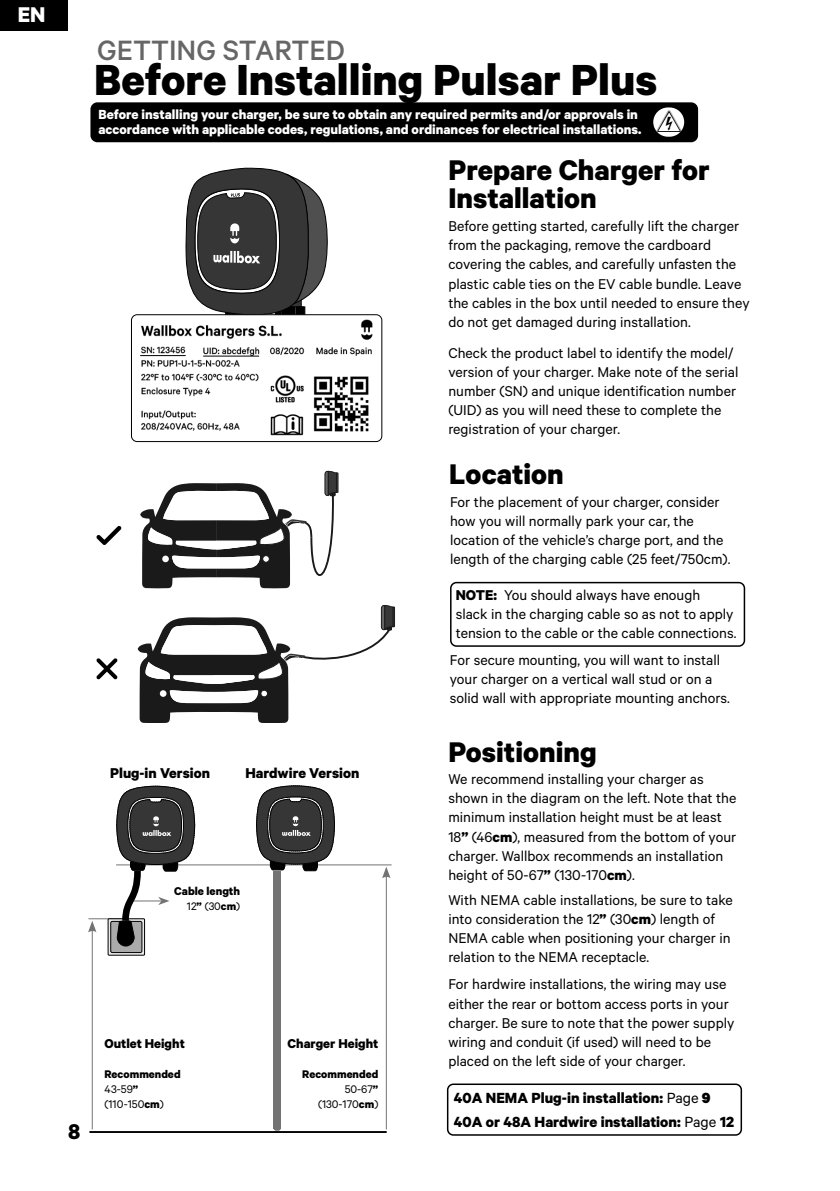
<style>
.page{position:relative;width:840px;height:1191px;background:#fff}
.page>*{position:absolute;margin:0;border:0;box-sizing:border-box;transform-origin:0 0}
.subtitulos{font:700 49px "Calibre";color:#000}
.t1{font:700 32px/28px "Calibre";color:#000}
.subtitulos-2{font:500 31.4px "Calibre";color:#666}
.t2{font:700 24px "Calibre";color:#fff}
.t3{font:700 24px "Calibre";color:#000}
.t4{font:700 16.6px "Calibre";color:#000}
.t5{font:16px/19.2px "Calibre";color:#000}
.t6{font:700 16px "Calibre";color:#000}
.t7{font:700 14.8px/15.6px "Calibre";color:#fff}
.t8{font:700 14.4px "Calibre";color:#000}
.t9{font:700 12.8px "Calibre";color:#000}
.t10{font:12.4px "Calibre";color:#000}
.t11{font:700 12.4px "Calibre";color:#000}
.s1{font-weight:700}
.s2{font-weight:400}
.s3{font-weight:900}
</style>
<div class="page">
<div style="left:0;top:0;width:68px;height:31px;background:#000"></div>
<div style="left:450px;top:582px;width:294px;height:65px;border:2px solid #000;border-radius:6px"></div>
<svg style="left:140px;top:471px;width:198px;height:118px"></svg>
<svg style="left:137px;top:605px;width:257px;height:117px"></svg>
<svg style="left:96px;top:526px;width:25px;height:19px"></svg>
<svg style="left:96px;top:658px;width:21px;height:21px"></svg>
<hr style="left:116px;top:864px;width:275px;height:1px;background:#737373">
<hr style="left:89px;top:1131px;width:297px;height:2px;background:#000">
<hr style="left:386px;top:875px;width:1px;height:254px;background:#737373">
<svg style="left:382px;top:867px;width:8px;height:11px"></svg>
<div style="left:273px;top:871px;width:7px;height:257px;background:#737373"></div>
<svg style="left:273px;top:1128px;width:7px;height:2px"></svg>
<hr style="left:92px;top:929px;width:1px;height:200px;background:#737373">
<svg style="left:88px;top:921px;width:8px;height:11px"></svg>
<hr style="left:88px;top:918px;width:38px;height:1px;background:#737373">
<svg style="left:108px;top:918px;width:36px;height:37px"></svg>
<div style="left:108px;top:918px;width:37px;height:37px;border:1px solid #000"></div>
<div style="left:111px;top:921px;width:31px;height:31px;background:#aaa;border-radius:2px"></div>
<div style="left:110px;top:921px;width:32px;height:31px;border:1px solid #000;border-radius:2px"></div>
<div style="left:91px;top:103px;width:605px;height:38px;background:#000;border-radius:6px"></div>
<div style="left:90px;top:102px;width:607px;height:40px;border:2px solid #000;border-radius:6px"></div>
<div style="left:446px;top:1083px;width:295px;height:52px;border:2px solid #000;border-radius:6px"></div>
<svg style="left:653px;top:107px;width:30px;height:30px"></svg>
<img style="left:655px;top:110px;width:26px;height:22px">
<svg style="left:116px;top:785px;width:79px;height:161px"></svg>
<svg style="left:256px;top:785px;width:79px;height:86px;background:#555"></svg>
<svg style="left:185px;top:167px;width:143px;height:147px"></svg>
<img style="left:132px;top:315px;width:249px;height:126px">
<div style="left:131px;top:314px;width:251px;height:128px;border:1px solid #000;border-radius:6px"></div>
<hr style="left:140px;top:355px;width:46px;height:1px;background:#000">
<hr style="left:203px;top:355px;width:56px;height:1px;background:#000">
<h3 class="t2" style="left:18px;top:0;width:29px">EN</h3>
<h3 class="t3" style="left:68px;top:1116px;width:14px">8</h3>
<p class="subtitulos-2" style="left:97px;top:32px;width:249px">GETTING STARTED</p>
<p class="subtitulos" style="left:94px;top:50px;width:564px">Before Installing Pulsar Plus</p>
<p class="t7" style="left:98px;top:106px;width:544px">Before installing your charger, be sure to obtain any required permits and/or approvals in accordance with applicable codes, regulations, and ordinances for electrical installations.</p>
<p class="t1" style="left:448px;top:155px;width:263px">Prepare Charger for<br>Installation</p>
<p class="t5" style="left:448px;top:216px;width:302px">Before getting started, carefully lift the charger from the packaging, remove the cardboard covering the cables, and carefully unfasten the plastic cable ties on the EV cable bundle. Leave the cables in the box until needed to ensure they do not get damaged during installation.</p>
<p class="t5" style="left:448px;top:342px;width:291px">Check the product label to identify the model/ version of your charger. Make note of the serial number (SN) and unique identification number (UID) as you will need these to complete the registration of your charger.</p>
<p class="t1" style="left:449px;top:459px;width:116px">Location</p>
<p class="t5" style="left:450px;top:491px;width:282px">For the placement of your charger, consider how you will normally park your car, the location of the vehicle’s charge port, and the length of the charging cable (25 feet/750cm).</p>
<p class="t5" style="left:455px;top:584px;width:282px"><span class="s1">NOTE:</span> You should always have enough<br>slack in the charging cable so as not to apply tension to the cable or the cable connections.</p>
<p class="t6" style="left:110px;top:763px;width:101px">Plug-in Version</p>
<p class="t6" style="left:245px;top:763px;width:115px">Hardwire Version</p>
<p class="t5" style="left:449px;top:650px;width:281px">For secure mounting, you will want to install your charger on a vertical wall stud or on a solid wall with appropriate mounting anchors.</p>
<p class="t1" style="left:448px;top:737px;width:150px">Positioning</p>
<p class="t5" style="left:448px;top:768px;width:289px">We recommend installing your charger as shown in the diagram on the left. Note that the minimum installation height must be at least 18<span class="s1">”</span> (46<span class="s1">cm</span>), measured from the bottom of your charger. Wallbox recommends an installation height of 50-67<span class="s1">”</span> (130-170<span class="s1">cm</span>).</p>
<p class="t9" style="left:174px;top:883px;width:67px">Cable length</p>
<p class="t10" style="left:187px;top:898px;width:55px">12<span class="s1">”</span> (30<span class="s1">cm</span>)</p>
<p class="t5" style="left:448px;top:889px;width:286px">With NEMA cable installations, be sure to take into consideration the 12<span class="s1">”</span> (30<span class="s1">cm</span>) length of NEMA cable when positioning your charger in relation to the NEMA receptacle.</p>
<p class="t5" style="left:448px;top:974px;width:287px">For hardwire installations, the wiring may use either the rear or bottom access ports in your charger. Be sure to note that the power supply wiring and conduit (if used) will need to be placed on the left side of your charger.</p>
<p class="t8" style="left:104px;top:1034px;width:82px">Outlet Height</p>
<p class="t11" style="left:104px;top:1066px;width:77px">Recommended</p>
<p class="t10" style="left:104px;top:1081px;width:35px">43-59<span class="s1">”</span></p>
<p class="t10" style="left:104px;top:1096px;width:61px">(110-150<span class="s1">cm</span>)</p>
<p class="t8" style="left:287px;top:1034px;width:92px">Charger Height</p>
<p class="t11" style="left:302px;top:1066px;width:77px">Recommended</p>
<p class="t10" style="left:344px;top:1081px;width:35px">50-67<span class="s1">”</span></p>
<p class="t10" style="left:318px;top:1096px;width:62px">(130-170<span class="s1">cm</span>)</p>
<p class="t4" style="left:453px;top:1087px;width:258px">40A NEMA Plug-in installation: <span class="s2">Page</span> <span class="s3">9</span></p>
<p class="t4" style="left:453px;top:1111px;width:282px">40A or 48A Hardwire installation: <span class="s2">Page</span> 12</p>
</div>
